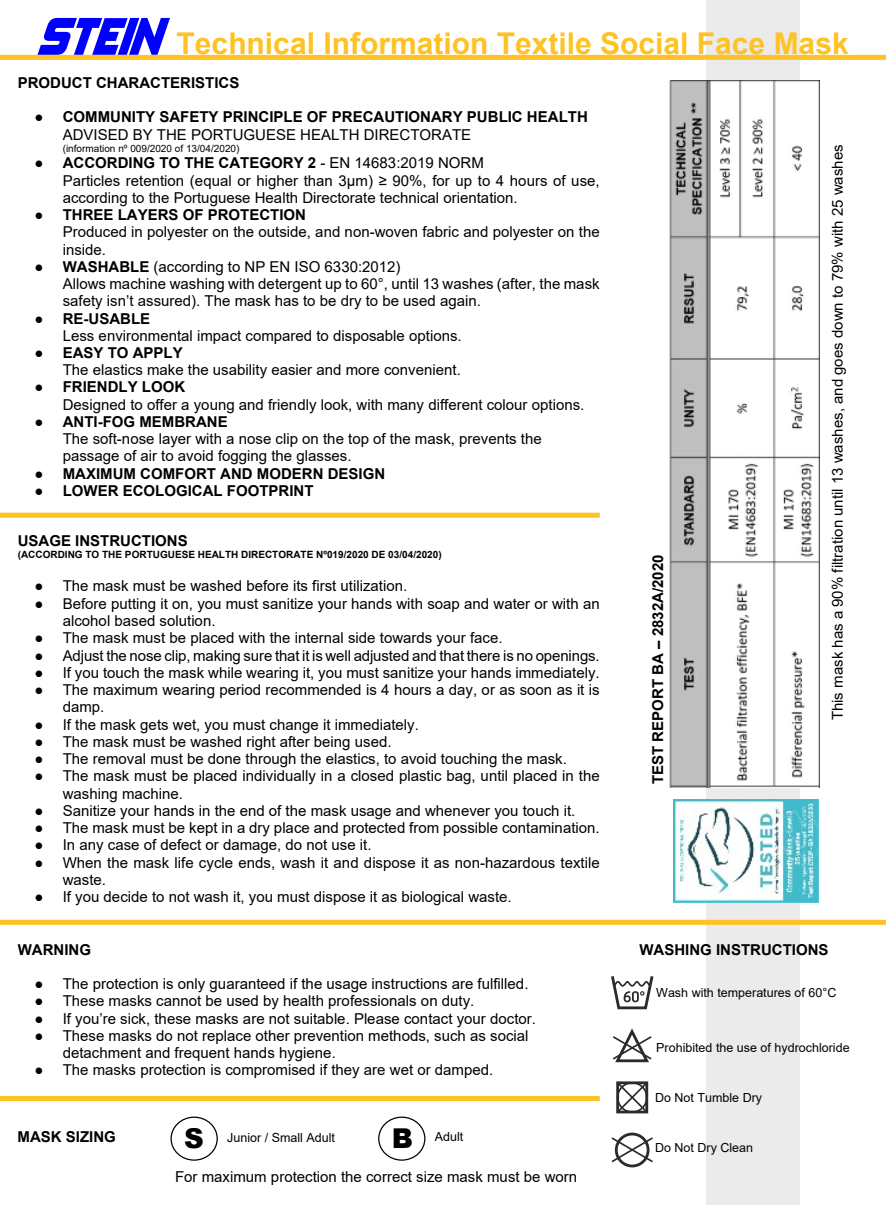
<style>
.page{position:relative;width:886px;height:1205px;background:#fff}
.page>*{position:absolute;margin:0;border:0;box-sizing:border-box;transform-origin:0 0}
.t1{font:700 30px "Arial";color:#fec225}
.t2{font:15px/17.2px "Arial";color:#000}
.t3{font:700 15px/17.2px "Arial";color:#000}
.t4{font:12.5px "Arial";color:#000}
.t5{font:700 10px "Arial";color:#000}
.t6{font:10px "Arial";color:#000}
.s1{font-family:"Times New Roman"}
.s2{font-weight:400}
.s3{font-weight:700}
.s4{font-family:"Times New Roman";font-weight:700}
.s5{font-weight:900;font-size:27.25px}
</style>
<div class="page">
<div style="left:706px;top:0;width:93px;height:1205px;background:#ebebeb"></div>
<svg style="left:611px;top:976px;width:43px;height:34px"></svg>
<svg style="left:613px;top:1028px;width:39px;height:35px"></svg>
<svg style="left:616px;top:1081px;width:33px;height:33px"></svg>
<div style="left:615px;top:1132px;width:34px;height:35px;border:3px solid #2c2b2a;border-radius:50%"></div>
<svg style="left:611px;top:1135px;width:42px;height:29px"></svg>
<svg style="left:37px;top:18px;width:133px;height:37px"></svg>
<div style="left:170px;top:1116px;width:48px;height:44px;background:#fff;border:1px solid #000;border-radius:50%"></div>
<div style="left:378px;top:1116px;width:47px;height:44px;background:#fff;border:1px solid #000;border-radius:50%"></div>
<img style="left:669px;top:80px;width:150px;height:707px">
<div style="left:0;top:513px;width:597px;height:5px;background:#fec225"></div>
<div style="left:0;top:1096px;width:597px;height:5px;background:#fec225"></div>
<img style="left:673px;top:799px;width:146px;height:103px">
<div style="left:0;top:920px;width:886px;height:5px;background:#fec225"></div>
<div style="left:0;top:55px;width:886px;height:5px;background:#fec225"></div>
<h1 class="t1" style="left:177px;top:33px;width:674px">Technical Information Textile Social Face Mask</h1>
<p class="t3" style="left:18px;top:76px;width:223px">PRODUCT CHARACTERISTICS</p>
<p class="t3" style="left:63px;top:110px;width:527px;text-indent:-28px"><span class="s1">●</span> COMMUNITY SAFETY PRINCIPLE OF PRECAUTIONARY PUBLIC HEALTH<br><span class="s2">ADVISED BY THE PORTUGUESE HEALTH DIRECTORATE</span></p>
<p class="t6" style="left:63px;top:145px;width:178px">(information nº 009/2020 of 13/04/2020)</p>
<p class="t2" style="left:63px;top:156px;width:538px;text-indent:-28px"><span class="s1">●</span> <span class="s3">ACCORDING TO THE CATEGORY 2</span> - EN 14683:2019 NORM<br>Particles retention (equal or higher than 3µm) ≥ 90%, for up to 4 hours of use, according to the Portuguese Health Directorate technical orientation.</p>
<p class="t2" style="left:63px;top:208px;width:538px;text-indent:-28px"><span class="s4">●</span> <span class="s3">THREE LAYERS OF PROTECTION<br></span>Produced in polyester on the outside, and non-woven fabric and polyester on the inside.</p>
<p class="t2" style="left:63px;top:259px;width:538px;text-indent:-28px"><span class="s1">●</span> <span class="s3">WASHABLE</span> (according to NP EN ISO 6330:2012)<br>Allows machine washing with detergent up to 60°, until 13 washes (after, the mask safety isn’t assured). The mask has to be dry to be used again.</p>
<p class="t2" style="left:63px;top:311px;width:400px;text-indent:-28px"><span class="s4">●</span> <span class="s3">RE-USABLE<br></span>Less environmental impact compared to disposable options.</p>
<p class="t2" style="left:63px;top:345px;width:400px;text-indent:-28px"><span class="s4">●</span> <span class="s3">EASY TO APPLY<br></span>The elastics make the usability easier and more convenient.</p>
<p class="t2" style="left:63px;top:380px;width:523px;text-indent:-28px"><span class="s4">●</span> <span class="s3">FRIENDLY LOOK<br></span>Designed to offer a young and friendly look, with many different colour options.</p>
<p class="t2" style="left:63px;top:414px;width:481px;text-indent:-28px"><span class="s4">●</span> <span class="s3">ANTI-FOG MEMBRANE<br></span>The soft-nose layer with a nose clip on the top of the mask, prevents the passage of air to avoid fogging the glasses.</p>
<p class="t3" style="left:35px;top:466px;width:352px"><span class="s1">●</span> MAXIMUM COMFORT AND MODERN DESIGN</p>
<p class="t3" style="left:35px;top:483px;width:281px"><span class="s1">●</span> LOWER ECOLOGICAL FOOTPRINT</p>
<p class="t2" style="left:830px;top:720px;width:577px;rotate:-90deg">This mask has a 90% filtration until 13 washes, and goes down to 79% with 25 washes</p>
<p class="t3" style="left:18px;top:533px;width:172px">USAGE INSTRUCTIONS</p>
<p class="t5" style="left:18px;top:551px;width:425px">(ACCORDING TO THE PORTUGUESE HEALTH DIRECTORATE Nº019/2020 DE 03/04/2020)</p>
<p class="t2" style="left:35px;top:579px;width:374px"><span class="s1">●</span> The mask must be washed before its first utilization.</p>
<p class="t2" style="left:63px;top:596px;width:538px;text-indent:-28px"><span class="s1">●</span> Before putting it on, you must sanitize your hands with soap and water or with an alcohol based solution.</p>
<p class="t2" style="left:35px;top:631px;width:469px"><span class="s1">●</span> The mask must be placed with the internal side towards your face.</p>
<p class="t2" style="left:35px;top:648px;width:567px"><span class="s1">●</span> Adjust the nose clip, making sure that it is well adjusted and that there is no openings.</p>
<p class="t2" style="left:35px;top:665px;width:567px"><span class="s1">●</span> If you touch the mask while wearing it, you must sanitize your hands immediately.</p>
<p class="t2" style="left:63px;top:682px;width:538px;text-indent:-28px"><span class="s1">●</span> The maximum wearing period recommended is 4 hours a day, or as soon as it is damp.</p>
<p class="t2" style="left:35px;top:717px;width:386px"><span class="s1">●</span> If the mask gets wet, you must change it immediately.</p>
<p class="t2" style="left:35px;top:734px;width:358px"><span class="s1">●</span> The mask must be washed right after being used.</p>
<p class="t2" style="left:35px;top:751px;width:534px"><span class="s1">●</span> The removal must be done through the elastics, to avoid touching the mask.</p>
<p class="t2" style="left:63px;top:769px;width:538px;text-indent:-28px"><span class="s1">●</span> The mask must be placed individually in a closed plastic bag, until placed in the washing machine.</p>
<p class="t2" style="left:35px;top:803px;width:542px"><span class="s1">●</span> Sanitize your hands in the end of the mask usage and whenever you touch it.</p>
<p class="t2" style="left:35px;top:821px;width:567px"><span class="s1">●</span> The mask must be kept in a dry place and protected from possible contamination.</p>
<p class="t2" style="left:35px;top:838px;width:338px"><span class="s1">●</span> In any case of defect or damage, do not use it.</p>
<p class="t2" style="left:63px;top:855px;width:538px;text-indent:-28px"><span class="s1">●</span> When the mask life cycle ends, wash it and dispose it as non-hazardous textile waste.</p>
<p class="t2" style="left:35px;top:890px;width:479px"><span class="s1">●</span> If you decide to not wash it, you must dispose it as biological waste.</p>
<p class="t3" style="left:650px;top:784px;width:231px;rotate:-90deg">TEST REPORT BA – 2832A/2020</p>
<p class="t3" style="left:18px;top:942px;width:75px">WARNING</p>
<p class="t2" style="left:35px;top:976px;width:495px"><span class="s1">●</span> The protection is only guaranteed if the usage instructions are fulfilled.</p>
<p class="t2" style="left:35px;top:994px;width:441px"><span class="s1">●</span> These masks cannot be used by health professionals on duty.</p>
<p class="t2" style="left:35px;top:1011px;width:503px"><span class="s1">●</span> If you’re sick, these masks are not suitable. Please contact your doctor.</p>
<p class="t2" style="left:63px;top:1028px;width:467px;text-indent:-28px"><span class="s1">●</span> These masks do not replace other prevention methods, such as social detachment and frequent hands hygiene.</p>
<p class="t2" style="left:35px;top:1063px;width:460px"><span class="s1">●</span> The masks protection is compromised if they are wet or damped.</p>
<p class="t3" style="left:18px;top:1130px;width:100px">MASK SIZING</p>
<p class="t4" style="left:184px;top:1132px;width:152px"><span class="s5">S</span> Junior / Small Adult</p>
<p class="t4" style="left:392px;top:1132px;width:73px"><span class="s5">B</span> Adult</p>
<p class="t2" style="left:175px;top:1169px;width:404px">For maximum protection the correct size mask must be worn</p>
<p class="t3" style="left:639px;top:942px;width:191px">WASHING INSTRUCTIONS</p>
<p class="t4" style="left:656px;top:987px;width:182px">Wash with temperatures of 60°C</p>
<p class="t4" style="left:656px;top:1042px;width:195px">Prohibited the use of hydrochloride</p>
<p class="t4" style="left:655px;top:1093px;width:109px">Do Not Tumble Dry</p>
<p class="t4" style="left:655px;top:1143px;width:100px">Do Not Dry Clean</p>
</div>
